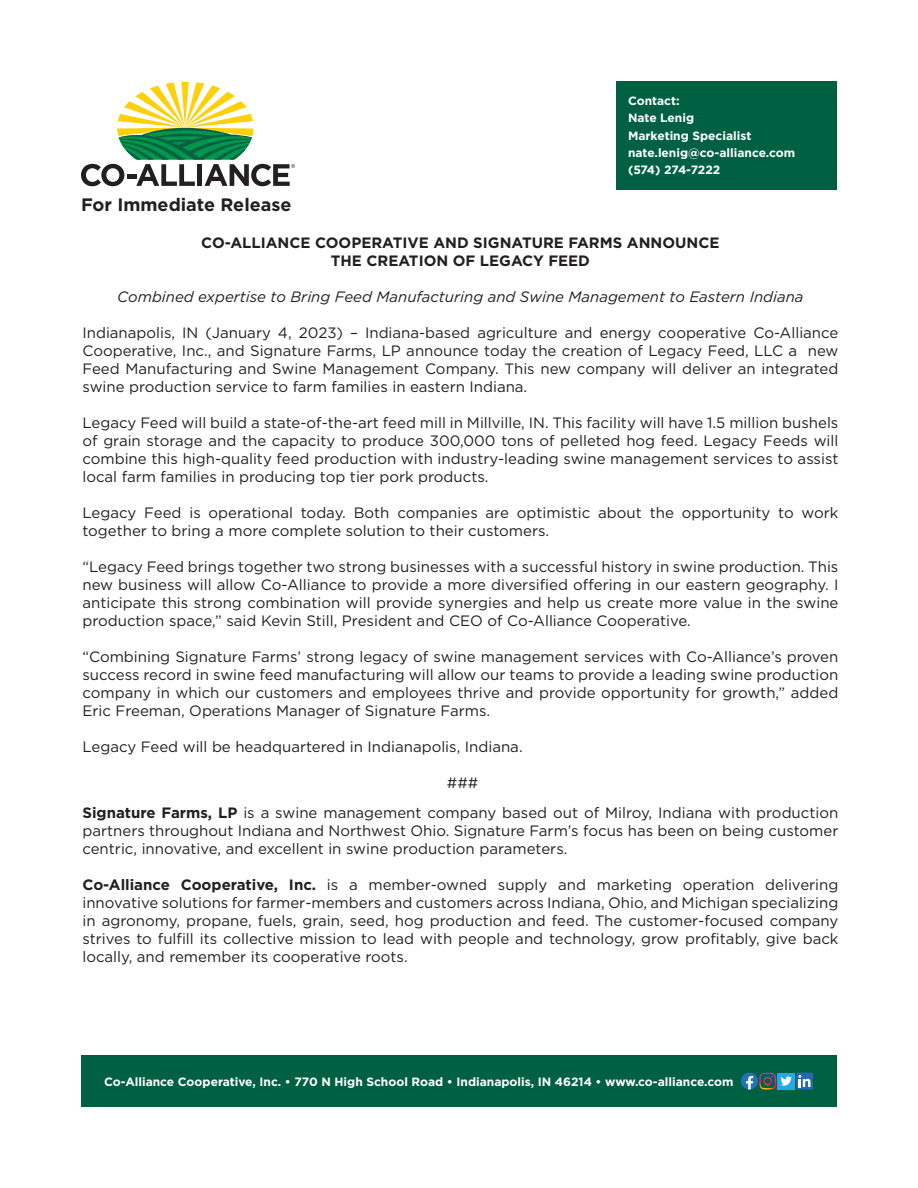
<style>
.page{position:relative;width:918px;height:1188px;background:#fff}
.page>*{position:absolute;margin:0;border:0;box-sizing:border-box;transform-origin:0 0}
.t1{font:700 18px "Gotham HTF";color:#231f20}
.t2{font:15px/18px "Gotham HTF";color:#231f20;text-align:justify}
.t3{font:italic 15px "Gotham HTF";color:#231f20}
.t4{font:700 15px "Gotham HTF";color:#231f20}
.t5{font:700 12px "Gotham HTF";color:#fff}
.s1{font-weight:700}
</style>
<div class="page">
<div style="left:81px;top:1055px;width:756px;height:52px;background:#006142"></div>
<svg style="left:81px;top:82px;width:214px;height:104px"></svg>
<svg style="left:741px;top:1073px;width:72px;height:17px"></svg>
<div style="left:616px;top:81px;width:221px;height:108px;background:#006142"></div>
<p class="t1" style="left:81px;top:194px;width:212px">For Immediate Release</p>
<p class="t5" style="left:628px;top:94px;width:53px">Contact:</p>
<p class="t5" style="left:628px;top:111px;width:68px">Nate Lenig</p>
<p class="t5" style="left:628px;top:128px;width:125px">Marketing Specialist</p>
<p class="t5" style="left:628px;top:146px;width:169px">nate.lenig@co-alliance.com</p>
<p class="t5" style="left:628px;top:163px;width:94px">(574) 274-7222</p>
<p class="t4" style="left:201px;top:234px;width:520px">CO-ALLIANCE COOPERATIVE AND SIGNATURE FARMS ANNOUNCE</p>
<p class="t4" style="left:331px;top:252px;width:261px">THE CREATION OF LEGACY FEED</p>
<p class="t3" style="left:117px;top:289px;width:688px">Combined expertise to Bring Feed Manufacturing and Swine Management to Eastern Indiana</p>
<p class="t2" style="left:82px;top:324px;width:758px">Indianapolis, IN (January 4, 2023) – Indiana-based agriculture and energy cooperative Co-Alliance Cooperative, Inc., and Signature Farms, LP announce today the creation of Legacy Feed, LLC a new Feed Manufacturing and Swine Management Company. This new company will deliver an integrated swine production service to farm families in eastern Indiana.</p>
<p class="t2" style="left:82px;top:414px;width:758px">Legacy Feed will build a state-of-the-art feed mill in Millville, IN. This facility will have 1.5 million bushels of grain storage and the capacity to produce 300,000 tons of pelleted hog feed. Legacy Feeds will combine this high-quality feed production with industry-leading swine management services to assist local farm families in producing top tier pork products.</p>
<p class="t2" style="left:82px;top:504px;width:758px">Legacy Feed is operational today. Both companies are optimistic about the opportunity to work together to bring a more complete solution to their customers.</p>
<p class="t2" style="left:82px;top:558px;width:758px">“Legacy Feed brings together two strong businesses with a successful history in swine production. This new business will allow Co-Alliance to provide a more diversified offering in our eastern geography. I anticipate this strong combination will provide synergies and help us create more value in the swine production space,” said Kevin Still, President and CEO of Co-Alliance Cooperative.</p>
<p class="t2" style="left:82px;top:648px;width:758px">“Combining Signature Farms’ strong legacy of swine management services with Co-Alliance’s proven success record in swine feed manufacturing will allow our teams to provide a leading swine production company in which our customers and employees thrive and provide opportunity for growth,” added Eric Freeman, Operations Manager of Signature Farms.</p>
<p class="t2" style="left:82px;top:738px;width:442px">Legacy Feed will be headquartered in Indianapolis, Indiana.</p>
<p class="t2" style="left:447px;top:774px;width:33px">###</p>
<p class="t2" style="left:82px;top:804px;width:758px"><span class="s1">Signature Farms, LP</span> is a swine management company based out of Milroy, Indiana with production partners throughout Indiana and Northwest Ohio. Signature Farm’s focus has been on being customer centric, innovative, and excellent in swine production parameters.</p>
<p class="t2" style="left:82px;top:876px;width:758px"><span class="s1">Co-Alliance Cooperative, Inc.</span> is a member-owned supply and marketing operation delivering innovative solutions for farmer-members and customers across Indiana, Ohio, and Michigan specializing in agronomy, propane, fuels, grain, seed, hog production and feed. The customer-focused company strives to fulfill its collective mission to lead with people and technology, grow profitably, give back locally, and remember its cooperative roots.</p>
<p class="t5" style="left:104px;top:1074px;width:631px">Co-Alliance Cooperative, Inc. • 770 N High School Road • Indianapolis, IN 46214 • www.co-alliance.com</p>
</div>
